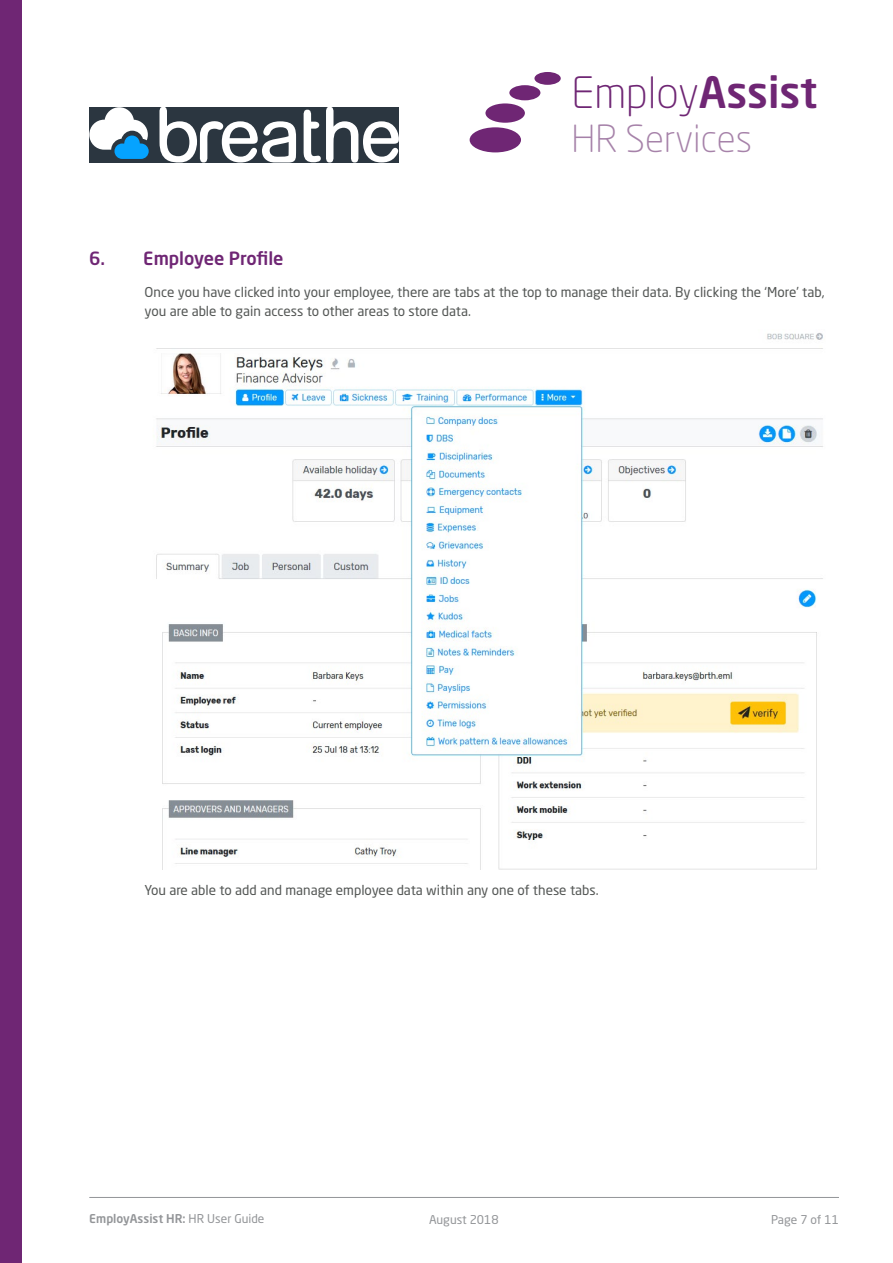
<style>
.page{position:relative;width:893px;height:1263px;background:#fff}
.page>*{position:absolute;margin:0;border:0;box-sizing:border-box;transform-origin:0 0}
.t1{font:300 42.75px "Neo Sans Std";color:#6f2674}
.t2{font:300 36.9px "Neo Sans Std";color:#a682a9}
.t3{font:500 18px "Neo Sans Std";color:#6f2674}
.t4{font:13.5px/19.5px "Neo Sans Std";color:#545755}
.t5{font:500 12px "Neo Sans Std";color:#939598}
.t6{font:12px "Neo Sans Std";color:#939598}
.s1{font-weight:500}
.s2{font-weight:400}
</style>
<div class="page">
<hr style="left:89px;top:1197px;width:750px;height:1px;background:#939598">
<div style="left:0;top:0;width:21px;height:1263px;background:#6f2674"></div>
<div style="left:470px;top:127px;width:51px;height:25px;background:#6f2674;border-radius:50%"></div>
<div style="left:509px;top:85px;width:31px;height:15px;background:#6f2674;border-radius:50%"></div>
<div style="left:485px;top:103px;width:40px;height:20px;background:#6f2674;border-radius:50%"></div>
<div style="left:534px;top:72px;width:27px;height:13px;background:#6f2674;border-radius:50%"></div>
<svg style="left:89px;top:107px;width:310px;height:56px"></svg>
<img style="left:156px;top:333px;width:667px;height:537px">
<h1 class="t1" style="left:572px;top:67px;width:247px">Employ<span class="s1">Assist</span></h1>
<h2 class="t2" style="left:572px;top:117px;width:182px">HR Services</h2>
<h3 class="t3" style="left:89px;top:247px;width:196px">6. Employee Profile</h3>
<p class="t4" style="left:145px;top:282px;width:681px">Once you have clicked into your employee, there are tabs at the top to manage their data. By clicking the ‘More’ tab, you are able to gain access to other areas to store data.</p>
<p class="t4" style="left:145px;top:880px;width:456px">You are able to add and manage employee data within any one of these tabs.</p>
<p class="t5" style="left:89px;top:1211px;width:177px">EmployAssist HR: <span class="s2">HR User Guide</span></p>
<p class="t6" style="left:429px;top:1212px;width:71px">August 2018</p>
<p class="t6" style="left:771px;top:1212px;width:69px">Page 7 of 11</p>
</div>
